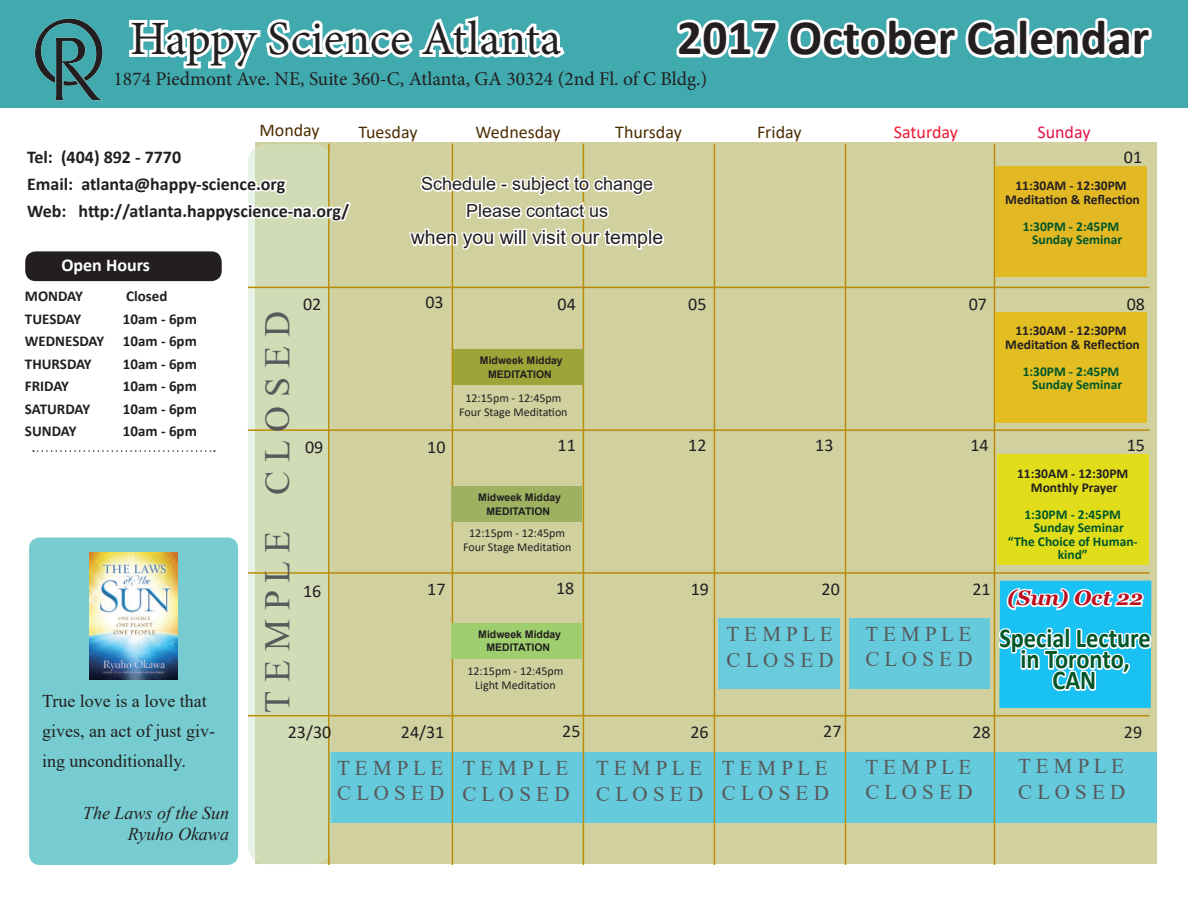
<style>
.page{position:relative;width:1188px;height:918px;background:#fff}
.page>*{position:absolute;margin:0;border:0;box-sizing:border-box;transform-origin:0 0}
.t1{font:700 49.5px "Calibri";color:#231f20}
.t2{font:47.85px "Minion Pro";color:#231f20}
.t3{font:36px "Times New Roman";color:#58595b}
.t4{font:700 27.3px/21px "Calibri";color:#005629;text-align:center;scale:.89 1}
.t5{font:21px/25.2px "Times New Roman";color:#58595b}
.t6{font:italic 700 21px "Georgia";color:#ba1022}
.t7{font:19.5px "Minion Pro";color:#231f20}
.t8{font:19.5px "Arial";color:#231f20}
.t9{font:700 18px/27px "Calibri";color:#231f20}
.t10{font:18px "Calibri";color:#231f20}
.t11{font:18px/30px "Times New Roman";color:#231f20}
.t12{font:18px/27px "Arial";color:#231f20;text-align:center}
.t13{font:18px "Calibri";color:#4c2d00}
.t14{font:italic 18px/21.6px "Times New Roman";color:#231f20;text-align:right}
.t15{font:700 18px "Calibri";color:#fff}
.t16{font:18px "Calibri";color:#ed1a33}
.t17{font:18px "Calibri";color:#e4134a}
.t18{font:700 15px/22.5px "Calibri";color:#231f20}
.t19{font:700 13.5px/13.5px "Calibri";color:#005629;text-align:right}
.t20{font:700 13.5px/13.5px "Calibri";color:#231f20;text-align:center}
.t21{font:12px/13.5px "Calibri";color:#231f20;text-align:center}
.t22{font:700 10.5px/13.5px "Arial";color:#231f20;text-align:center}
</style>
<div class="page">
<div style="left:256px;top:142px;width:901px;height:722px;background:#d1d1a0"></div>
<div style="left:330px;top:752px;width:827px;height:71px;background:#64cadc"></div>
<svg style="left:248px;top:144px;width:83px;height:720px;background:#d3debc"></svg>
<hr style="left:328px;top:144px;width:2px;height:721px;background:#bb8c07">
<hr style="left:248px;top:287px;width:901px;height:1px;background:#bb8c07">
<hr style="left:452px;top:144px;width:1px;height:721px;background:#bb8c07">
<hr style="left:583px;top:144px;width:1px;height:721px;background:#bb8c07">
<hr style="left:714px;top:144px;width:1px;height:721px;background:#bb8c07">
<hr style="left:845px;top:144px;width:1px;height:721px;background:#bb8c07">
<hr style="left:994px;top:144px;width:1px;height:721px;background:#bb8c07">
<hr style="left:248px;top:429px;width:901px;height:2px;background:#bb8c07">
<hr style="left:248px;top:572px;width:901px;height:2px;background:#bb8c07">
<hr style="left:248px;top:715px;width:901px;height:1px;background:#bb8c07">
<div style="left:0;top:0;width:1188px;height:108px;background:#40aaaf"></div>
<img style="left:29px;top:4px;width:80px;height:104px">
<svg style="left:672px;top:13px;width:485px;height:50px"></svg>
<div style="left:25px;top:251px;width:197px;height:30px;background:#231f20;border-radius:10px"></div>
<div style="left:29px;top:538px;width:209px;height:327px;background:#76ccd0;border-radius:10px"></div>
<img style="left:90px;top:553px;width:87px;height:126px">
<svg style="left:25px;top:274px;width:190px;height:178px"></svg>
<svg style="left:126px;top:12px;width:443px;height:60px"></svg>
<svg style="left:248px;top:142px;width:103px;height:101px"></svg>
<div style="left:718px;top:618px;width:122px;height:71px;background:#69cbdc"></div>
<div style="left:849px;top:618px;width:141px;height:71px;background:#64cadc"></div>
<div style="left:452px;top:623px;width:130px;height:36px;background:#9ece6d"></div>
<div style="left:452px;top:486px;width:130px;height:36px;background:#9db160"></div>
<div style="left:995px;top:166px;width:152px;height:111px;background:#e2b824"></div>
<svg style="left:998px;top:580px;width:154px;height:128px;background:#63d4f5"></svg>
<svg style="left:409px;top:158px;width:256px;height:106px"></svg>
<div style="left:997px;top:454px;width:151px;height:111px;background:#e1dd1b"></div>
<div style="left:995px;top:312px;width:152px;height:110px;background:#e2be22"></div>
<div style="left:453px;top:349px;width:131px;height:36px;background:#9da538"></div>
<h2 class="t2" style="left:130px;top:7px;width:433px">Happy Science Atlanta</h2>
<h3 class="t7" style="left:114px;top:66px;width:595px">1874 Piedmont Ave. NE, Suite 360-C, Atlanta, GA 30324 (2nd Fl. of C Bldg.)</h3>
<h1 class="t1" style="left:677px;top:3px;width:474px">2017 October Calendar</h1>
<p class="t13" style="left:260px;top:118px;width:62px">Monday</p>
<p class="t13" style="left:359px;top:120px;width:61px">Tuesday</p>
<p class="t13" style="left:476px;top:119px;width:87px">Wednesday</p>
<p class="t13" style="left:615px;top:120px;width:68px">Thursday</p>
<p class="t13" style="left:757px;top:120px;width:46px">Friday</p>
<p class="t16" style="left:894px;top:120px;width:66px">Saturday</p>
<p class="t17" style="left:1037px;top:120px;width:55px">Sunday</p>
<p class="t9" style="left:27px;top:143px;width:324px">Tel: (404) 892 - 7770<br>Email: atlanta@happy-science.org<br>Web: http://atlanta.happyscience-na.org/</p>
<p class="t12" style="left:421px;top:170px;width:234px">Schedule - subject to change<br>Please contact us</p>
<h3 class="t8" style="left:411px;top:224px;width:254px">when you will visit our temple</h3>
<p class="t10" style="left:1124px;top:144px;width:20px">01</p>
<p class="t20" style="left:1005px;top:179px;width:136px">11:30AM - 12:30PM<br>Meditation &amp; Reflection</p>
<p class="t19" style="left:1023px;top:219px;width:101px">1:30PM - 2:45PM<br>Sunday Seminar</p>
<p class="t15" style="left:61px;top:252px;width:90px">Open Hours</p>
<p class="t18" style="left:25px;top:285px;width:81px">MONDAY<br>TUESDAY<br>WEDNESDAY<br>THURSDAY<br>FRIDAY<br>SATURDAY<br>SUNDAY</p>
<p class="t18" style="left:123px;top:285px;width:76px">Closed<br>10am - 6pm<br>10am - 6pm<br>10am - 6pm<br>10am - 6pm<br>10am - 6pm<br>10am - 6pm</p>
<p class="t11" style="left:42px;top:686px;width:174px">True love is a love that gives, an act of just giv&shy;ing unconditionally.</p>
<p class="t14" style="left:83px;top:802px;width:148px">The Laws of the Sun<br>Ryuho Okawa</p>
<h3 class="t3" style="left:252px;top:713px;width:403px;rotate:-90deg">T E M P L E C L O S E D</h3>
<p class="t10" style="left:303px;top:291px;width:20px">02</p>
<p class="t10" style="left:426px;top:290px;width:20px">03</p>
<p class="t10" style="left:558px;top:291px;width:20px">04</p>
<p class="t10" style="left:688px;top:291px;width:20px">05</p>
<p class="t10" style="left:969px;top:291px;width:20px">07</p>
<p class="t10" style="left:1127px;top:291px;width:20px">08</p>
<p class="t22" style="left:480px;top:354px;width:84px">Midweek Midday<br>MEDITATION</p>
<p class="t21" style="left:459px;top:391px;width:110px">12:15pm - 12:45pm<br>Four Stage Meditation</p>
<p class="t20" style="left:1005px;top:324px;width:136px">11:30AM - 12:30PM<br>Meditation &amp; Reflection</p>
<p class="t19" style="left:1023px;top:364px;width:101px">1:30PM - 2:45PM<br>Sunday Seminar</p>
<p class="t10" style="left:815px;top:433px;width:20px">13</p>
<p class="t10" style="left:305px;top:434px;width:20px">09</p>
<p class="t10" style="left:427px;top:434px;width:20px">10</p>
<p class="t10" style="left:558px;top:433px;width:20px">11</p>
<p class="t10" style="left:688px;top:433px;width:20px">12</p>
<p class="t10" style="left:970px;top:433px;width:20px">14</p>
<p class="t10" style="left:1127px;top:433px;width:20px">15</p>
<p class="t22" style="left:478px;top:491px;width:84px">Midweek Midday<br>MEDITATION</p>
<p class="t21" style="left:463px;top:526px;width:110px">12:15pm - 12:45pm<br>Four Stage Meditation</p>
<p class="t10" style="left:303px;top:578px;width:20px">16</p>
<p class="t10" style="left:427px;top:577px;width:20px">17</p>
<p class="t10" style="left:556px;top:576px;width:20px">18</p>
<p class="t10" style="left:691px;top:577px;width:20px">19</p>
<p class="t10" style="left:822px;top:577px;width:20px">20</p>
<p class="t10" style="left:972px;top:577px;width:20px">21</p>
<p class="t22" style="left:478px;top:627px;width:84px">Midweek Midday<br>MEDITATION</p>
<p class="t21" style="left:467px;top:664px;width:97px">12:15pm - 12:45pm<br>Light Meditation</p>
<h3 class="t5" style="left:727px;top:621px;width:109px">T E M P L E<br>C L O S E D</h3>
<h3 class="t5" style="left:865px;top:621px;width:109px">T E M P L E<br>C L O S E D</h3>
<p class="t20" style="left:1017px;top:467px;width:113px">11:30AM - 12:30PM<br>Monthly Prayer</p>
<p class="t19" style="left:1024px;top:508px;width:98px">1:30PM - 2:45PM</p>
<p class="t19" style="left:1034px;top:521px;width:92px">Sunday Seminar</p>
<p class="t19" style="left:1008px;top:535px;width:131px">“The Choice of Human-</p>
<p class="t19" style="left:1058px;top:548px;width:32px">kind”</p>
<h3 class="t6" style="left:1007px;top:584px;width:137px">(Sun) Oct 22</h3>
<h3 class="t4" style="left:999px;top:627px;width:172px">Special Lecture in Toronto,<br>CAN</h3>
<p class="t10" style="left:288px;top:719px;width:45px">23/30</p>
<p class="t10" style="left:401px;top:719px;width:45px">24/31</p>
<p class="t10" style="left:690px;top:719px;width:20px">26</p>
<p class="t10" style="left:562px;top:719px;width:20px">25</p>
<p class="t10" style="left:823px;top:718px;width:20px">27</p>
<p class="t10" style="left:972px;top:719px;width:20px">28</p>
<p class="t10" style="left:1124px;top:720px;width:20px">29</p>
<h3 class="t5" style="left:337px;top:754px;width:109px">T E M P L E<br>C L O S E D</h3>
<h3 class="t5" style="left:462px;top:755px;width:109px">T E M P L E<br>C L O S E D</h3>
<h3 class="t5" style="left:596px;top:755px;width:109px">T E M P L E<br>C L O S E D</h3>
<h3 class="t5" style="left:722px;top:755px;width:109px">T E M P L E<br>C L O S E D</h3>
<h3 class="t5" style="left:865px;top:754px;width:109px">T E M P L E<br>C L O S E D</h3>
<h3 class="t5" style="left:1018px;top:753px;width:109px">T E M P L E<br>C L O S E D</h3>
</div>
